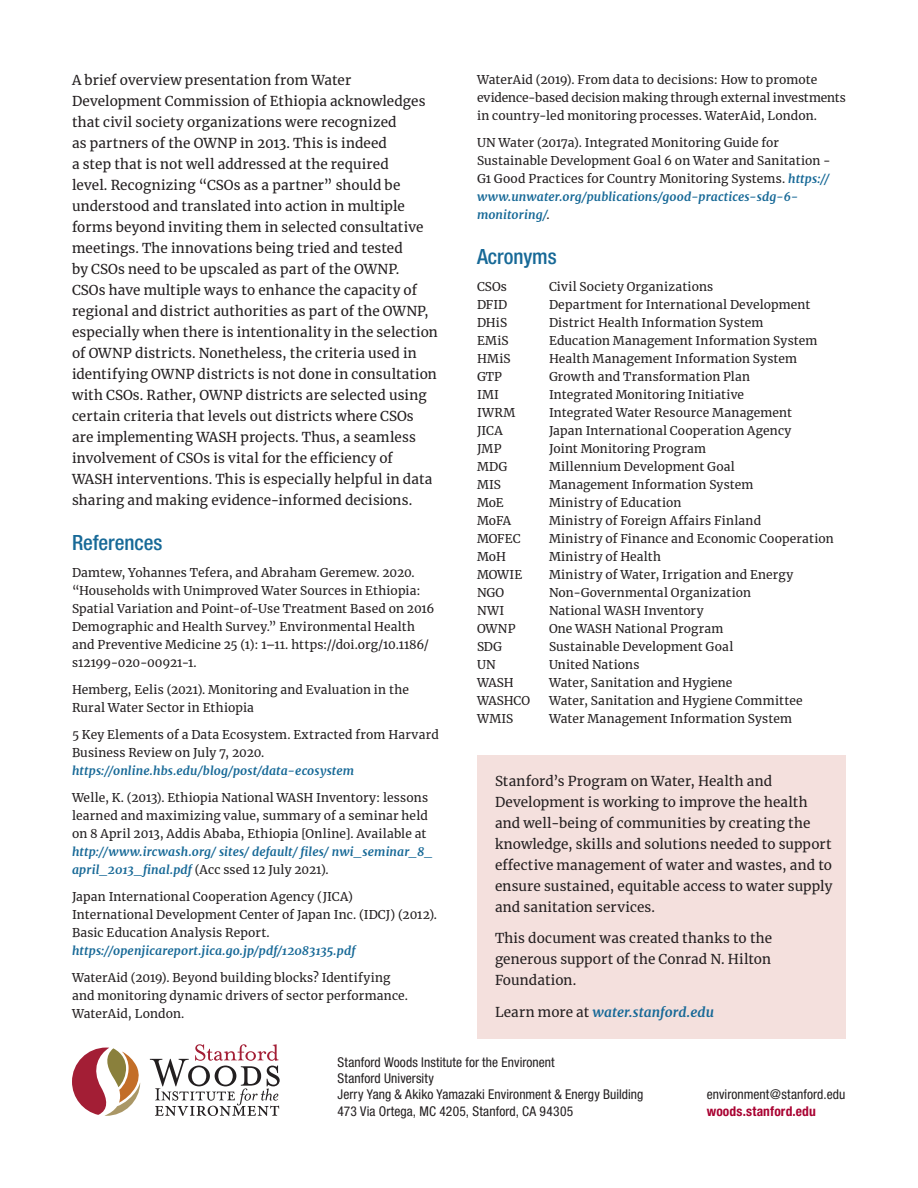
<style>
.page{position:relative;width:918px;height:1188px;background:#fff}
.page>*{position:absolute;margin:0;border:0;box-sizing:border-box;transform-origin:0 0}
.t1{font:500 condensed 21px "Helvetica Neue";letter-spacing:-.005em;color:#176997}
.t2{font:13.5px/21px "Merriweather";letter-spacing:.01em;color:#231f20}
.t3{font:condensed 13.5px/16.5px "Helvetica Neue";letter-spacing:.005em;color:#231f20}
.t4{font:italic 700 13.5px "Merriweather";letter-spacing:.005em;color:#176997}
.t5{font:700 condensed 13.5px "Helvetica Neue";letter-spacing:.01em;color:#a90332}
.t6{font:12px/18px "Merriweather";letter-spacing:.01em;color:#231f20}
.t7{font:italic 700 12px/18px "Merriweather";letter-spacing:.01em;color:#176997}
.t8{font:12px "Merriweather";letter-spacing:.03em;color:#231f20}
.s1{font-weight:700;font-style:italic;color:#176997}
.s2{font-weight:400;font-style:normal;color:#231f20}
</style>
<div class="page">
<div style="left:477px;top:755px;width:369px;height:178px;background:#f4e0dd"></div>
<div style="left:477px;top:912px;width:369px;height:95px;background:#f4e0dd"></div>
<div style="left:477px;top:986px;width:369px;height:52px;background:#f4e0dd"></div>
<svg style="left:72px;top:1048px;width:68px;height:68px"></svg>
<svg style="left:150px;top:1044px;width:130px;height:72px"></svg>
<p class="t6" style="left:477px;top:70px;width:371px">WaterAid (2019). From data to decisions: How to promote evidence-based decision making through external investments in country-led monitoring processes. WaterAid, London.</p>
<p class="t6" style="left:477px;top:133px;width:355px">UN Water (2017a). Integrated Monitoring Guide for Sustainable Development Goal 6 on Water and Sanitation - G1 Good Practices for Country Monitoring Systems. <span class="s1">https:// www.unwater.org/publications/good-practices-sdg-6- monitoring/</span>.</p>
<h1 class="t1" style="left:477px;top:244px;width:81px">Acronyms</h1>
<p class="t6" style="left:477px;top:277px;width:31px">CSOs</p>
<p class="t6" style="left:549px;top:277px;width:166px">Civil Society Organizations</p>
<p class="t6" style="left:477px;top:295px;width:32px">DFID</p>
<p class="t6" style="left:549px;top:295px;width:263px">Department for International Development</p>
<p class="t6" style="left:477px;top:313px;width:32px">DHiS</p>
<p class="t6" style="left:549px;top:313px;width:216px">District Health Information System</p>
<p class="t6" style="left:477px;top:331px;width:33px">EMiS</p>
<p class="t6" style="left:549px;top:331px;width:270px">Education Management Information System</p>
<p class="t6" style="left:477px;top:349px;width:35px">HMiS</p>
<p class="t6" style="left:549px;top:349px;width:250px">Health Management Information System</p>
<p class="t6" style="left:477px;top:367px;width:27px">GTP</p>
<p class="t6" style="left:549px;top:367px;width:203px">Growth and Transformation Plan</p>
<p class="t6" style="left:477px;top:385px;width:24px">IMI</p>
<p class="t6" style="left:549px;top:385px;width:197px">Integrated Monitoring Initiative</p>
<p class="t6" style="left:477px;top:403px;width:40px">IWRM</p>
<p class="t6" style="left:549px;top:403px;width:245px">Integrated Water Resource Management</p>
<p class="t6" style="left:477px;top:421px;width:27px">JICA</p>
<p class="t6" style="left:549px;top:421px;width:244px">Japan International Cooperation Agency</p>
<p class="t6" style="left:477px;top:439px;width:26px">JMP</p>
<p class="t6" style="left:549px;top:439px;width:159px">Joint Monitoring Program</p>
<p class="t6" style="left:477px;top:457px;width:32px">MDG</p>
<p class="t6" style="left:549px;top:457px;width:187px">Millennium Development Goal</p>
<p class="t6" style="left:477px;top:475px;width:25px">MIS</p>
<p class="t6" style="left:549px;top:475px;width:206px">Management Information System</p>
<p class="t6" style="left:477px;top:493px;width:28px">MoE</p>
<p class="t6" style="left:549px;top:493px;width:134px">Ministry of Education</p>
<p class="t6" style="left:477px;top:511px;width:36px">MoFA</p>
<p class="t6" style="left:549px;top:511px;width:214px">Ministry of Foreign Affairs Finland</p>
<p class="t6" style="left:477px;top:529px;width:45px">MOFEC</p>
<p class="t6" style="left:549px;top:529px;width:286px">Ministry of Finance and Economic Cooperation</p>
<p class="t6" style="left:477px;top:547px;width:30px">MoH</p>
<p class="t8" style="left:549px;top:548px;width:114px">Ministry of Health</p>
<p class="t6" style="left:477px;top:565px;width:47px">MOWIE</p>
<p class="t6" style="left:549px;top:565px;width:246px">Ministry of Water, Irrigation and Energy</p>
<p class="t6" style="left:477px;top:583px;width:29px">NGO</p>
<p class="t6" style="left:549px;top:583px;width:204px">Non-Governmental Organization</p>
<p class="t6" style="left:477px;top:601px;width:29px">NWI</p>
<p class="t6" style="left:549px;top:601px;width:156px">National WASH Inventory</p>
<p class="t6" style="left:477px;top:619px;width:40px">OWNP</p>
<p class="t6" style="left:549px;top:619px;width:176px">One WASH National Program</p>
<p class="t6" style="left:477px;top:637px;width:27px">SDG</p>
<p class="t6" style="left:549px;top:637px;width:186px">Sustainable Development Goal</p>
<p class="t6" style="left:477px;top:655px;width:20px">UN</p>
<p class="t6" style="left:549px;top:655px;width:92px">United Nations</p>
<p class="t6" style="left:477px;top:673px;width:38px">WASH</p>
<p class="t6" style="left:549px;top:673px;width:185px">Water, Sanitation and Hygiene</p>
<p class="t6" style="left:477px;top:691px;width:55px">WASHCO</p>
<p class="t6" style="left:549px;top:691px;width:255px">Water, Sanitation and Hygiene Committee</p>
<p class="t6" style="left:477px;top:709px;width:38px">WMIS</p>
<p class="t6" style="left:549px;top:709px;width:245px">Water Management Information System</p>
<p class="t2" style="left:72px;top:69px;width:367px">A brief overview presentation from Water Development Commission of Ethiopia acknowledges that civil society organizations were recognized<br>as partners of the OWNP in 2013. This is indeed<br>a step that is not well addressed at the required<br>level. Recognizing “CSOs as a partner” should be understood and translated into action in multiple forms beyond inviting them in selected consultative meetings. The innovations being tried and tested<br>by CSOs need to be upscaled as part of the OWNP.<br>CSOs have multiple ways to enhance the capacity of regional and district authorities as part of the OWNP, especially when there is intentionality in the selection of OWNP districts. Nonetheless, the criteria used in identifying OWNP districts is not done in consultation with CSOs. Rather, OWNP districts are selected using certain criteria that levels out districts where CSOs are implementing WASH projects. Thus, a seamless involvement of CSOs is vital for the efficiency of<br>WASH interventions. This is especially helpful in data sharing and making evidence-informed decisions.</p>
<h1 class="t1" style="left:72px;top:530px;width:92px">References</h1>
<p class="t6" style="left:72px;top:564px;width:364px">Damtew, Yohannes Tefera, and Abraham Geremew. 2020. “Households with Unimproved Water Sources in Ethiopia:<br>Spatial Variation and Point-of-Use Treatment Based on 2016<br>Demographic and Health Survey.” Environmental Health and Preventive Medicine 25 (1): 1–11. https://doi.org/10.1186/ s12199-020-00921-1.</p>
<p class="t6" style="left:72px;top:681px;width:338px">Hemberg, Eelis (2021). Monitoring and Evaluation in the<br>Rural Water Sector in Ethiopia</p>
<p class="t6" style="left:72px;top:726px;width:368px">5 Key Elements of a Data Ecosystem. Extracted from Harvard<br>Business Review on July 7, 2020.</p>
<p class="t7" style="left:72px;top:762px;width:284px">https://online.hbs.edu/blog/post/data-ecosystem</p>
<p class="t6" style="left:72px;top:789px;width:358px;text-align:justify">Welle, K. (2013). Ethiopia National WASH Inventory: lessons learned and maximizing value, summary of a seminar held on 8 April 2013, Addis Ababa, Ethiopia [Online]. Available at</p>
<p class="t7" style="left:72px;top:843px;width:362px">http://www.ircwash.org/ sites/ default/ files/ nwi_seminar_8_ april_2013_final.pdf <span class="s2">(Acc ssed 12 July 2021).</span></p>
<p class="t6" style="left:72px;top:888px;width:367px">Japan International Cooperation Agency (JICA)<br>International Development Center of Japan Inc. (IDCJ) (2012).<br>Basic Education Analysis Report.</p>
<p class="t7" style="left:72px;top:942px;width:285px">https://openjicareport.jica.go.jp/pdf/12083135.pdf</p>
<p class="t6" style="left:72px;top:969px;width:338px">WaterAid (2019). Beyond building blocks? Identifying and monitoring dynamic drivers of sector performance.<br>WaterAid, London.</p>
<p class="t2" style="left:495px;top:770px;width:339px">Stanford’s Program on Water, Health and Development is working to improve the health and well-being of communities by creating the knowledge, skills and solutions needed to support effective management of water and wastes, and to ensure sustained, equitable access to water supply and sanitation services.</p>
<p class="t2" style="left:495px;top:928px;width:279px;text-align:justify">This document was created thanks to the generous support of the Conrad N. Hilton Foundation.</p>
<p class="t4" style="left:495px;top:1003px;width:221px"><span class="s2">Learn more at</span> water.stanford.edu</p>
<p class="t3" style="left:338px;top:1053px;width:307px">Stanford Woods Institute for the Environent<br>Stanford University<br>Jerry Yang &amp; Akiko Yamazaki Environment &amp; Energy Building 473 Via Ortega, MC 4205, Stanford, CA 94305</p>
<p class="t3" style="left:707px;top:1086px;width:140px">environment@stanford.edu</p>
<p class="t5" style="left:707px;top:1103px;width:111px">woods.stanford.edu</p>
</div>
